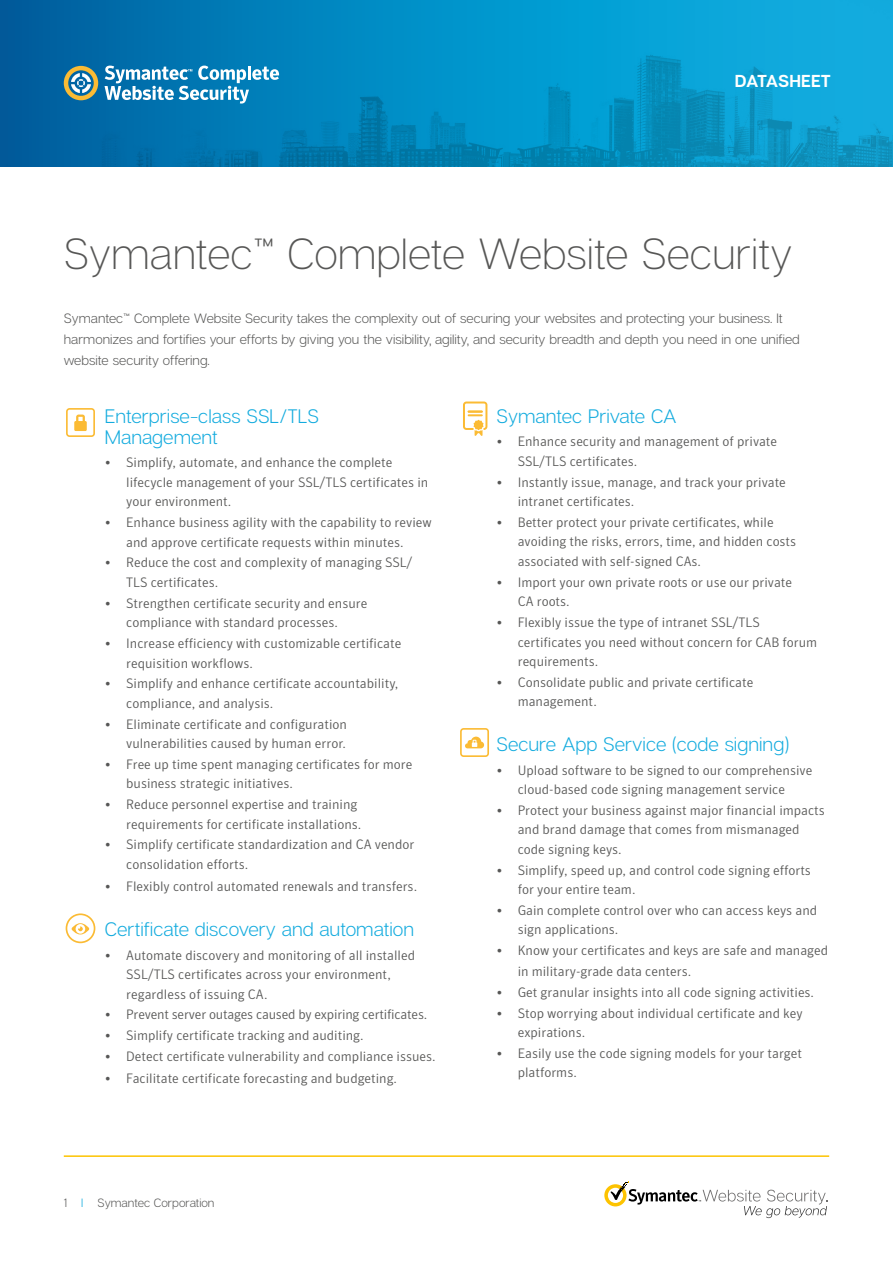
<style>
.page{position:relative;width:893px;height:1263px;background:#fff}
.page>*{position:absolute;margin:0;border:0;box-sizing:border-box;transform-origin:0 0}
.t1{font:300 43.5px "Articulat CF";color:#575756}
.t2{font:19.5px/21px "Articulat CF Text";color:#13abde}
.t3{font:700 17.25px "Articulat CF";color:#fff}
.t4{font:300 13.5px/19.5px "Symantec Sans";color:#575756}
.t5{font:13.5px/21px "Articulat CF Text";color:#575756}
.t6{font:12px "Articulat CF Text";color:#575756}
.s1{color:#13abde}
</style>
<div class="page">
<hr style="left:64px;top:1155px;width:765px;height:2px;background:#fdc300">
<svg style="left:604px;top:1181px;width:223px;height:37px"></svg>
<img style="left:0;top:0;width:893px;height:166px">
<svg style="left:105px;top:66px;width:174px;height:38px"></svg>
<svg style="left:64px;top:66px;width:34px;height:34px"></svg>
<svg style="left:71px;top:923px;width:18px;height:11px"></svg>
<div style="left:66px;top:913px;width:29px;height:30px;border:2px solid #fbbb34;border-radius:50%"></div>
<svg style="left:463px;top:401px;width:24px;height:35px"></svg>
<div style="left:460px;top:728px;width:29px;height:29px;border:2px solid #fbbb34;border-radius:3px"></div>
<svg style="left:465px;top:737px;width:19px;height:11px"></svg>
<div style="left:66px;top:408px;width:29px;height:29px;border:2px solid #fbbb34;border-radius:3px"></div>
<svg style="left:74px;top:415px;width:13px;height:16px"></svg>
<p class="t3" style="left:735px;top:71px;width:98px">DATASHEET</p>
<h1 class="t1" style="left:64px;top:229px;width:730px">Symantec™ Complete Website Security</h1>
<p class="t5" style="left:64px;top:308px;width:737px">Symantec™ Complete Website Security takes the complexity out of securing your websites and protecting your business. It harmonizes and fortifies your efforts by giving you the visibility, agility, and security breadth and depth you need in one unified website security offering.</p>
<h2 class="t2" style="left:105px;top:406px;width:216px">Enterprise-class SSL/TLS<br>Management</h2>
<p class="t4" style="left:126px;top:453px;width:304px;text-indent:-21px">• Simplify, automate, and enhance the complete lifecycle management of your SSL/TLS certificates in your environment.</p>
<p class="t4" style="left:105px;top:513px;width:328px;text-align:center">• Enhance business agility with the capability to review and approve certificate requests within minutes.</p>
<p class="t4" style="left:126px;top:553px;width:288px;text-indent:-21px">• Reduce the cost and complexity of managing SSL/<br>TLS certificates.</p>
<p class="t4" style="left:126px;top:593px;width:243px;text-indent:-21px">• Strengthen certificate security and ensure compliance with standard processes.</p>
<p class="t4" style="left:126px;top:633px;width:277px;text-indent:-21px">• Increase efficiency with customizable certificate requisition workflows.</p>
<p class="t4" style="left:126px;top:674px;width:274px;text-indent:-21px">• Simplify and enhance certificate accountability, compliance, and analysis.</p>
<p class="t4" style="left:105px;top:714px;width:244px;text-align:right">• Eliminate certificate and configuration vulnerabilities caused by human error.</p>
<p class="t4" style="left:126px;top:754px;width:288px;text-indent:-21px">• Free up time spent managing certificates for more business strategic initiatives.</p>
<p class="t4" style="left:105px;top:795px;width:258px;text-align:right">• Reduce personnel expertise and training requirements for certificate installations.</p>
<p class="t4" style="left:126px;top:835px;width:290px;text-indent:-21px">• Simplify certificate standardization and CA vendor consolidation efforts.</p>
<p class="t4" style="left:105px;top:877px;width:314px">• Flexibly control automated renewals and transfers.</p>
<h2 class="t2" style="left:105px;top:919px;width:311px">Certificate discovery and automation</h2>
<p class="t4" style="left:126px;top:945px;width:290px;text-indent:-21px">• Automate discovery and monitoring of all installed<br>SSL/TLS certificates across your environment, regardless of issuing CA.</p>
<p class="t4" style="left:105px;top:1005px;width:324px">• Prevent server outages caused by expiring certificates.</p>
<p class="t4" style="left:105px;top:1025px;width:260px">• Simplify certificate tracking and auditing.</p>
<p class="t4" style="left:105px;top:1046px;width:332px">• Detect certificate vulnerability and compliance issues.</p>
<p class="t4" style="left:105px;top:1069px;width:294px">• Facilitate certificate forecasting and budgeting.</p>
<p class="t6" style="left:64px;top:1196px;width:152px">1 <span class="s1">I</span> Symantec Corporation</p>
<h2 class="t2" style="left:496px;top:406px;width:182px">Symantec Private CA</h2>
<p class="t4" style="left:518px;top:432px;width:261px;text-indent:-21px">• Enhance security and management of private<br>SSL/TLS certificates.</p>
<p class="t4" style="left:518px;top:472px;width:270px;text-indent:-21px">• Instantly issue, manage, and track your private intranet certificates.</p>
<p class="t4" style="left:518px;top:512px;width:280px;text-indent:-21px">• Better protect your private certificates, while avoiding the risks, errors, time, and hidden costs associated with self-signed CAs.</p>
<p class="t4" style="left:518px;top:572px;width:276px;text-indent:-21px">• Import your own private roots or use our private<br>CA roots.</p>
<p class="t4" style="left:518px;top:612px;width:301px;text-indent:-21px">• Flexibly issue the type of intranet SSL/TLS certificates you need without concern for CAB forum requirements.</p>
<p class="t4" style="left:518px;top:672px;width:237px;text-indent:-21px">• Consolidate public and private certificate management.</p>
<h2 class="t2" style="left:496px;top:734px;width:294px">Secure App Service (code signing)</h2>
<p class="t4" style="left:496px;top:760px;width:317px;text-align:center">• Upload software to be signed to our comprehensive cloud-based code signing management service</p>
<p class="t4" style="left:518px;top:800px;width:309px;text-indent:-21px">• Protect your business against major financial impacts and brand damage that comes from mismanaged code signing keys.</p>
<p class="t4" style="left:518px;top:860px;width:295px;text-indent:-21px">• Simplify, speed up, and control code signing efforts for your entire team.</p>
<p class="t4" style="left:518px;top:900px;width:301px;text-indent:-21px">• Gain complete control over who can access keys and sign applications.</p>
<p class="t4" style="left:518px;top:940px;width:312px;line-height:20.9px;text-indent:-21px">• Know your certificates and keys are safe and managed in military-grade data centers.</p>
<p class="t4" style="left:496px;top:982px;width:319px">• Get granular insights into all code signing activities.</p>
<p class="t4" style="left:518px;top:1003px;width:286px;text-indent:-21px">• Stop worrying about individual certificate and key expirations.</p>
<p class="t4" style="left:518px;top:1043px;width:286px;text-indent:-21px">• Easily use the code signing models for your target platforms.</p>
</div>
